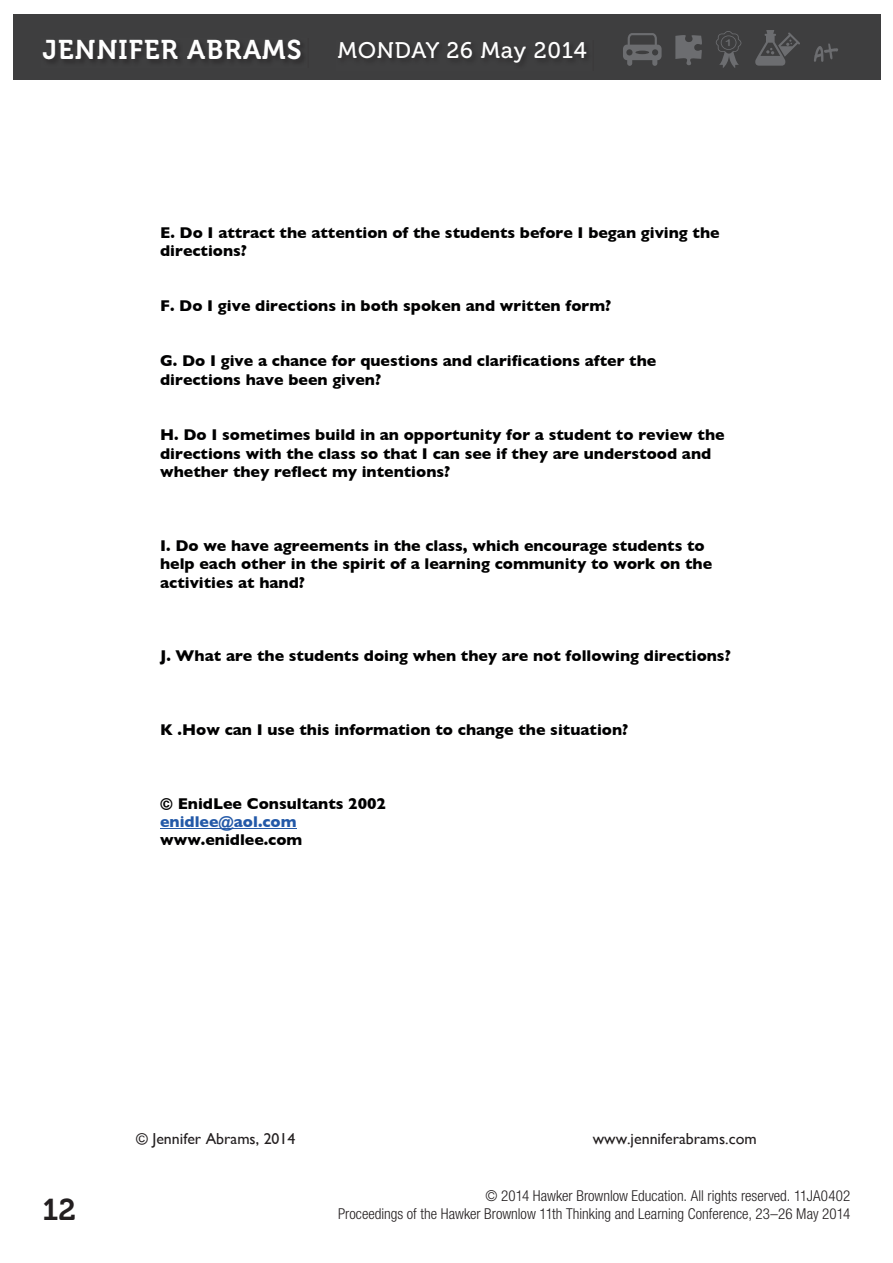
<style>
.page{position:relative;width:893px;height:1263px;background:#fff}
.page>*{position:absolute;margin:0;border:0;box-sizing:border-box;transform-origin:0 0}
.t1{font:30px "Museo 700";color:#231f20}
.t2{font:27px "Museo 700";letter-spacing:.04em;color:#fff}
.t3{font:22.5px "Museo 500";letter-spacing:.04em;color:#fff}
.t4{font:700 15.9px/18.5px "Gill Sans";color:#000001}
.t5{font:15.9px "Gill Sans";color:#231f20}
.t6{font:700 15.9px "Gill Sans";color:#2359a8}
.t7{font:300 condensed 15px/18px "Helvetica Neue LT Std";color:#231f20;text-align:right}
.t8{font:9.45px "Arial Rounded MT Bold";color:#6c6d70;scale:1.2 1}
</style>
<div class="page">
<div style="left:13px;top:14px;width:867px;height:65px;background:#3e3e3f"></div>
<svg style="left:755px;top:30px;width:45px;height:36px"></svg>
<svg style="left:814px;top:43px;width:24px;height:19px"></svg>
<div style="left:627px;top:52px;width:5px;height:14px;background:#6c6d70;border-radius:3px"></div>
<div style="left:652px;top:52px;width:5px;height:14px;background:#6c6d70;border-radius:3px"></div>
<div style="left:623px;top:45px;width:39px;height:15px;background:#6c6d70;border-radius:4px"></div>
<svg style="left:626px;top:33px;width:32px;height:22px"></svg>
<hr style="left:635px;top:51px;width:14px;height:3px;background:#3e3e3f;border-radius:50%">
<svg style="left:716px;top:31px;width:25px;height:37px"></svg>
<svg style="left:675px;top:35px;width:27px;height:30px"></svg>
<hr style="left:160px;top:828px;width:137px;height:1px;background:#2359a8">
<h2 class="t2" style="left:43px;top:40px;width:261px">JENNIFER ABRAMS</h2>
<h3 class="t3" style="left:338px;top:42px;width:250px">MONDAY 26 May 2014</h3>
<p class="t8" style="left:725px;top:37px;width:7px">1</p>
<p class="t4" style="left:160px;top:224px;width:561px">E. Do I attract the attention of the students before I began giving the directions?</p>
<p class="t4" style="left:160px;top:298px;width:453px">F. Do I give directions in both spoken and written form?</p>
<p class="t4" style="left:160px;top:353px;width:498px">G. Do I give a chance for questions and clarifications after the directions have been given?</p>
<p class="t4" style="left:160px;top:427px;width:566px">H. Do I sometimes build in an opportunity for a student to review the directions with the class so that I can see if they are understood and whether they reflect my intentions?</p>
<p class="t4" style="left:160px;top:537px;width:554px">I. Do we have agreements in the class, which encourage students to help each other in the spirit of a learning community to work on the activities at hand?</p>
<p class="t4" style="left:160px;top:648px;width:572px">J. What are the students doing when they are not following directions?</p>
<p class="t4" style="left:160px;top:722px;width:470px">K .How can I use this information to change the situation?</p>
<p class="t4" style="left:160px;top:795px;width:227px">© EnidLee Consultants 2002</p>
<p class="t6" style="left:160px;top:815px;width:138px">enidlee@aol.com</p>
<p class="t4" style="left:160px;top:832px;width:144px">www.enidlee.com</p>
<p class="t5" style="left:136px;top:1129px;width:161px">© Jennifer Abrams, 2014</p>
<p class="t5" style="left:593px;top:1129px;width:165px">www.jenniferabrams.com</p>
<h1 class="t1" style="left:43px;top:1199px;width:35px">12</h1>
<p class="t7" style="left:338px;top:1188px;width:514px">© 2014 Hawker Brownlow Education. All rights reserved. 11JA0402<br>Proceedings of the Hawker Brownlow 11th Thinking and Learning Conference, 23–26 May 2014</p>
</div>
